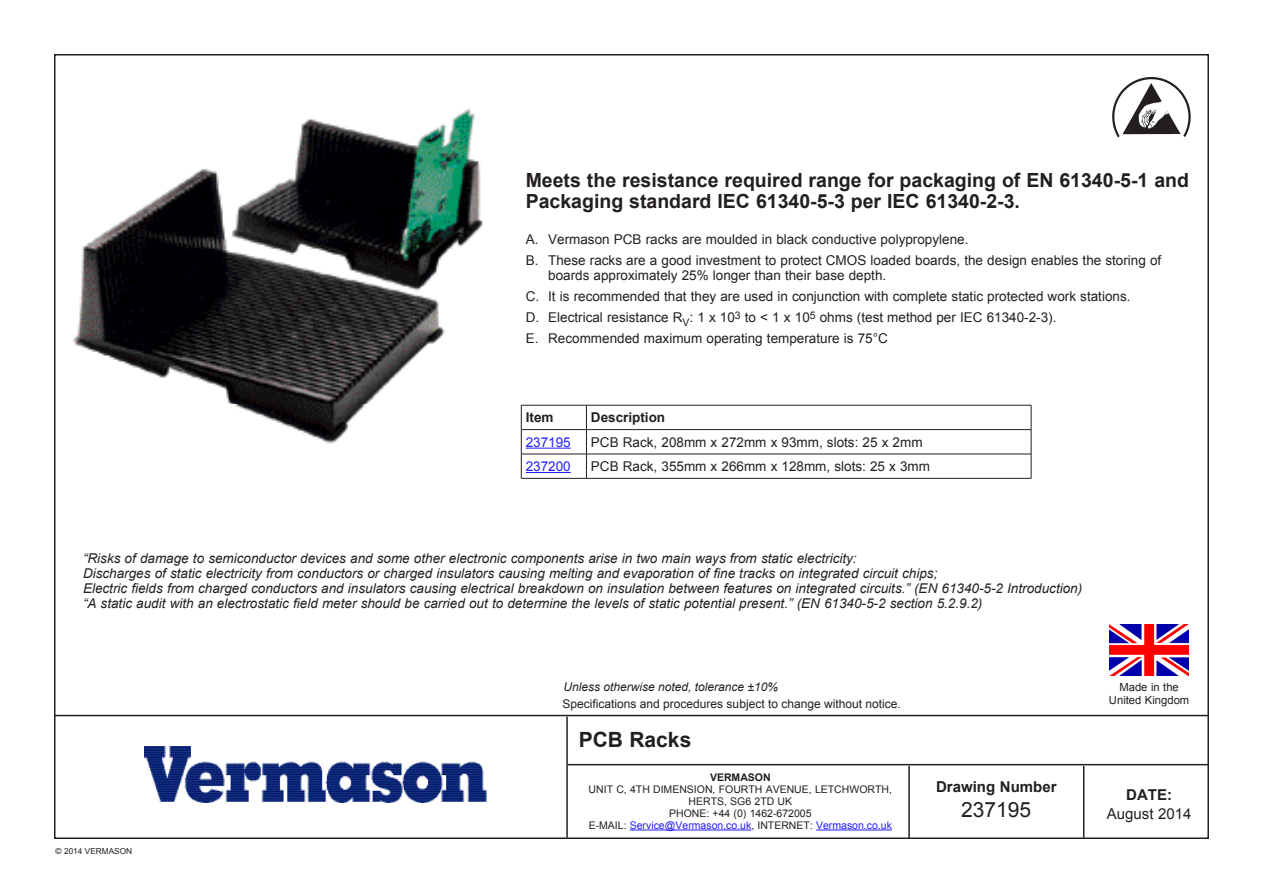
<style>
.page{position:relative;width:1263px;height:893px;background:#fff}
.page>*{position:absolute;margin:0;border:0;box-sizing:border-box;transform-origin:0 0}
.t1{font:700 21px "Arial";color:#231f20}
.t2{font:21px "Arial";color:#231f20}
.t3{font:700 19.5px/21px "Arial";color:#231f20}
.t4{font:700 15px "Arial";color:#231f20}
.t5{font:15px "Arial";color:#231f20}
.t6{font:italic 13.5px "Arial";color:#231f20}
.t7{font:13.5px/15px "Arial";color:#231f20}
.t8{font:700 13.5px "Arial";color:#231f20}
.t9{font:13.5px "Arial";color:#231fff}
.t10{font:12px "Arial";color:#231f20}
.t11{font:italic 12px "Arial";color:#231f20}
.t12{font:11.25px "Arial";color:#231f20}
.t13{font:10.5px/12px "Arial";color:#231f20;text-align:center}
.t14{font:10.5px "Arial";color:#231fff}
.t15{font:700 10.5px "Arial";color:#231f20}
.t16{font:8.25px "Arial";color:#231f20}
.s1{color:#231f20}
</style>
<div class="page">
<hr style="left:567px;top:764px;width:642px;height:1px;background:#231f20">
<hr style="left:54px;top:715px;width:1155px;height:1px;background:#231f20">
<hr style="left:566px;top:717px;width:2px;height:121px;background:#231f20">
<hr style="left:908px;top:766px;width:2px;height:72px;background:#231f20">
<hr style="left:1083px;top:766px;width:1px;height:72px;background:#231f20">
<hr style="left:630px;top:830px;width:121px;height:1px;background:#231fff">
<hr style="left:816px;top:830px;width:76px;height:1px;background:#231fff">
<img style="left:1112px;top:77px;width:79px;height:61px">
<img style="left:144px;top:746px;width:342px;height:57px">
<img style="left:73px;top:108px;width:410px;height:336px">
<svg style="left:521px;top:405px;width:511px;height:73px"></svg>
<hr style="left:521px;top:478px;width:65px;height:1px;background:#231f20">
<hr style="left:586px;top:478px;width:445px;height:1px;background:#231f20">
<hr style="left:526px;top:448px;width:45px;height:1px;background:#231fff">
<hr style="left:526px;top:472px;width:45px;height:1px;background:#231fff">
<img style="left:1109px;top:625px;width:79px;height:51px">
<p class="t3" style="left:526px;top:170px;width:665px">Meets the resistance required range for packaging of EN 61340-5-1 and<br>Packaging standard IEC 61340-5-3 per IEC 61340-2-3.</p>
<p class="t7" style="left:526px;top:232px;width:444px">A. Vermason PCB racks are moulded in black conductive polypropylene.</p>
<p class="t7" style="left:548px;top:253px;width:615px;text-indent:-22px">B. These racks are a good investment to protect CMOS loaded boards, the design enables the storing of boards approximately 25% longer than their base depth.</p>
<p class="t7" style="left:526px;top:289px;width:606px">C. It is recommended that they are used in conjunction with complete static protected work stations.</p>
<p class="t7" style="left:526px;top:310px;width:532px">D. Electrical resistance R<sub>V</sub>: 1 x 10<sup>3</sup> to &lt; 1 x 10<sup>5</sup> ohms (test method per IEC 61340-2-3).</p>
<p class="t7" style="left:526px;top:331px;width:364px">E. Recommended maximum operating temperature is 75°C</p>
<p class="t8" style="left:526px;top:409px;width:29px">Item</p>
<p class="t8" style="left:591px;top:409px;width:76px">Description</p>
<p class="t9" style="left:526px;top:433px;width:47px">237195</p>
<p class="t7" style="left:591px;top:435px;width:333px">PCB Rack, 208mm x 272mm x 93mm, slots: 25 x 2mm</p>
<p class="t9" style="left:526px;top:457px;width:47px">237200</p>
<p class="t7" style="left:591px;top:459px;width:341px">PCB Rack, 355mm x 266mm x 128mm, slots: 25 x 3mm</p>
<p class="t6" style="left:83px;top:549px;width:775px">“Risks of damage to semiconductor devices and some other electronic components arise in two main ways from static electricity:</p>
<p class="t6" style="left:83px;top:564px;width:856px">Discharges of static electricity from conductors or charged insulators causing melting and evaporation of fine tracks on integrated circuit chips;</p>
<p class="t6" style="left:83px;top:579px;width:1001px">Electric fields from charged conductors and insulators causing electrical breakdown on insulation between features on integrated circuits.” (EN 61340-5-2 Introduction)</p>
<p class="t6" style="left:83px;top:594px;width:901px">“A static audit with an electrostatic field meter should be carried out to determine the levels of static potential present.” (EN 61340-5-2 section 5.2.9.2)</p>
<p class="t11" style="left:563px;top:679px;width:216px">Unless otherwise noted, tolerance ±10%</p>
<p class="t12" style="left:1119px;top:679px;width:61px">Made in the</p>
<p class="t12" style="left:1109px;top:692px;width:82px">United Kingdom</p>
<p class="t10" style="left:562px;top:696px;width:340px">Specifications and procedures subject to change without notice.</p>
<p class="t16" style="left:56px;top:846px;width:78px">© 2014 VERMASON</p>
<p class="t1" style="left:579px;top:726px;width:114px">PCB Racks</p>
<p class="t15" style="left:710px;top:770px;width:62px">VERMASON</p>
<p class="t13" style="left:589px;top:783px;width:305px">UNIT C, 4TH DIMENSION, FOURTH AVENUE, LETCHWORTH,<br>HERTS, SG6 2TD UK</p>
<p class="t13" style="left:669px;top:807px;width:144px">PHONE: +44 (0) 1462-672005</p>
<p class="t14" style="left:589px;top:818px;width:305px"><span class="s1">E-MAIL:</span> Service@Vermason.co.uk<span class="s1">, INTERNET:</span> Vermason.co.uk</p>
<p class="t4" style="left:936px;top:776px;width:122px">Drawing Number</p>
<p class="t2" style="left:961px;top:796px;width:72px">237195</p>
<p class="t4" style="left:1126px;top:785px;width:47px">DATE:</p>
<p class="t5" style="left:1107px;top:804px;width:86px">August 2014</p>
</div>
